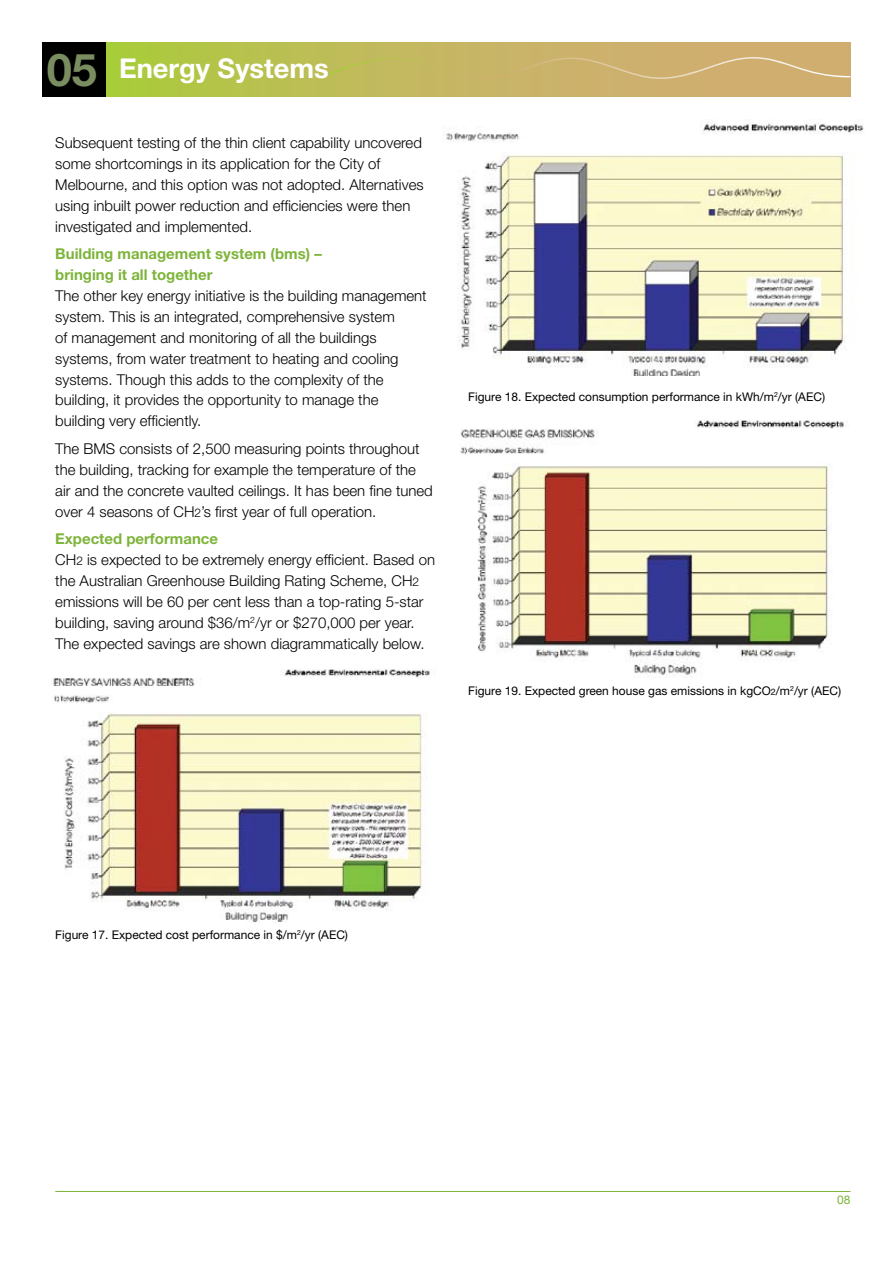
<style>
.page{position:relative;width:893px;height:1263px;background:#fff}
.page>*{position:absolute;margin:0;border:0;box-sizing:border-box;transform-origin:0 0}
.t1{font:700 27.3px "Helvetica Neue";color:#fff}
.t2{font:300 15px/21px "Helvetica Neue";color:#000}
.t3{font:700 15px/21px "Helvetica Neue";color:#7db439}
.t4{font:12px "Helvetica Neue";color:#000}
.t5{font:12px "Helvetica Neue";color:#7db439}
.s1{font-size:45.3px;color:#798d61}
.s2{font-size:12px}
.s3{font-weight:700;color:#7db439}
.s4{font-size:9px}
</style>
<div class="page">
<hr style="left:55px;top:1191px;width:795px;height:1px;background:#7db439">
<div style="left:106px;top:43px;width:744px;height:54px;background:linear-gradient(to right,#b0c744,#d7a87b)"></div>
<svg style="left:329px;top:57px;width:521px;height:22px;background:#cbb46c"></svg>
<div style="left:43px;top:43px;width:63px;height:54px;background:#000"></div>
<img style="left:53px;top:669px;width:377px;height:254px">
<img style="left:446px;top:122px;width:418px;height:254px">
<img style="left:460px;top:420px;width:384px;height:256px">
<h1 class="t1" style="left:47px;top:52px;width:284px"><span class="s1">05</span> Energy Systems</h1>
<p class="t2" style="left:55px;top:132px;width:370px">Subsequent testing of the thin client capability uncovered some shortcomings in its application for the City of Melbourne, and this option was not adopted. Alternatives using inbuilt power reduction and efficiencies were then investigated and implemented.</p>
<p class="t3" style="left:55px;top:243px;width:268px">Building management system (bms) – bringing it all together</p>
<p class="t2" style="left:55px;top:285px;width:373px">The other key energy initiative is the building management system. This is an integrated, comprehensive system<br>of management and monitoring of all the buildings systems, from water treatment to heating and cooling systems. Though this adds to the complexity of the building, it provides the opportunity to manage the building very efficiently.</p>
<p class="t2" style="left:55px;top:438px;width:379px">The BMS consists of 2,500 measuring points throughout the building, tracking for example the temperature of the air and the concrete vaulted ceilings. It has been fine tuned over 4 seasons of CH<span class="s2">2</span>’s first year of full operation.</p>
<p class="t2" style="left:55px;top:528px;width:381px"><span class="s3">Expected performance<br></span>CH<span class="s2">2</span> is expected to be extremely energy efficient. Based on the Australian Greenhouse Building Rating Scheme, CH<span class="s2">2 </span>emissions will be 60 per cent less than a top-rating 5-star building, saving around $36/m<sup>2</sup>/yr or $270,000 per year.<br>The expected savings are shown diagrammatically below.</p>
<p class="t4" style="left:468px;top:389px;width:358px">Figure 18. Expected consumption performance in kWh/m<sup>2</sup>/yr (AEC)</p>
<p class="t4" style="left:468px;top:683px;width:374px">Figure 19. Expected green house gas emissions in kgCO<span class="s4">2</span>/m<sup>2</sup>/yr (AEC)</p>
<p class="t4" style="left:55px;top:927px;width:294px">Figure 17. Expected cost performance in $/m<sup>2</sup>/yr (AEC)</p>
<p class="t5" style="left:837px;top:1193px;width:15px">08</p>
</div>
